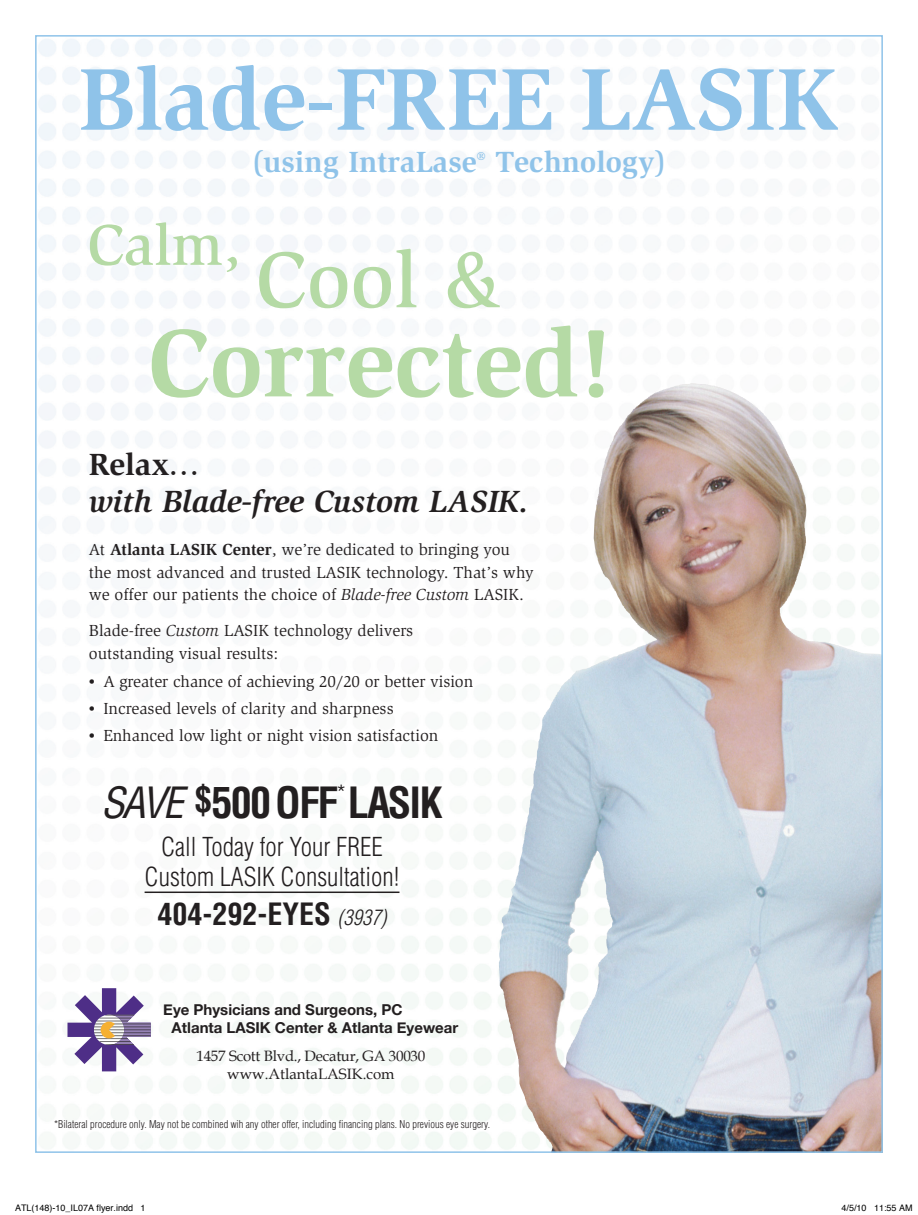
<style>
.page{position:relative;width:918px;height:1215px;background:#fff}
.page>*{position:absolute;margin:0;border:0;box-sizing:border-box;transform-origin:0 0}
.t1{font:700 98.55px "Slimbach";letter-spacing:-.005em;color:#b5daa5}
.t2{font:700 90px "Slimbach";color:#8fc3e9}
.t3{font:500 81.3px "Slimbach";color:#b5daa5}
.t4{font:500 59.1px "Slimbach";color:#b5daa5}
.t5{font:700 condensed 42px "Helvetica";letter-spacing:-.04em;color:#231f20}
.t6{font:italic 700 31.5px/37.8px "Slimbach";color:#231f20}
.t7{font:700 30px "Slimbach";color:#8fc3e9}
.t8{font:700 condensed 30px "Helvetica";color:#231f20}
.t9{font:300 condensed 25.5px/30px "Helvetica";color:#231f20;text-align:center}
.t10{font:16.5px/22.5px "Slimbach";color:#231f20}
.t11{font:700 15px/18px "Helvetica Neue";color:#231f20}
.t12{font:15px/18px "Book Antiqua";letter-spacing:-.02em;color:#231f20;text-align:center}
.t13{font:300 condensed 10.5px "Helvetica";color:#231f20}
.t14{font:9px "Helvetica";color:#000}
.s1{font-style:normal}
.s2{font-weight:700}
.s3{font-style:italic}
.s4{font-size:12.3px}
.s5{font-weight:400;font-style:italic}
.s6{font-size:35.1px}
.s7{font-weight:300;font-style:italic;font-size:21px}
</style>
<div class="page">
<img style="left:38px;top:39px;width:842px;height:1111px">
<img style="left:594px;top:384px;width:96px;height:204px">
<hr style="left:145px;top:892px;width:254px;height:1px;background:#231f20">
<svg style="left:68px;top:988px;width:83px;height:83px"></svg>
<h2 class="t2" style="left:78px;top:46px;width:763px">Blade-FREE LASIK</h2>
<h3 class="t7" style="left:251px;top:145px;width:417px">(using IntraLase<sup>®</sup> Technology)</h3>
<h3 class="t4" style="left:87px;top:209px;width:155px">Calm,</h3>
<h3 class="t3" style="left:256px;top:231px;width:246px">Cool &amp;</h3>
<h1 class="t1" style="left:148px;top:305px;width:467px">Corrected!</h1>
<h3 class="t6" style="left:89px;top:445px;width:442px"><span class="s1">Relax</span>…<br>with Blade-free Custom LASIK.</h3>
<p class="t10" style="left:89px;top:538px;width:446px">At <span class="s2">Atlanta LASIK Center</span>, we’re dedicated to bringing you the most advanced and trusted LASIK technology. That’s why we offer our patients the choice of <span class="s3">Blade-free Custom</span> LASIK.</p>
<p class="t10" style="left:89px;top:619px;width:326px">Blade-free <span class="s3">Custom</span> LASIK technology delivers outstanding visual results:</p>
<p class="t10" style="left:89px;top:670px;width:386px"><span class="s4">•</span> A greater chance of achieving 20/20 or better vision</p>
<p class="t10" style="left:89px;top:697px;width:306px"><span class="s4">•</span> Increased levels of clarity and sharpness</p>
<p class="t10" style="left:89px;top:724px;width:351px"><span class="s4">•</span> Enhanced low light or night vision satisfaction</p>
<h3 class="t5" style="left:101px;top:776px;width:343px"><span class="s5">SAVE</span> <span class="s6">$</span>500 OFF<sup>*</sup>LASIK</h3>
<h3 class="t9" style="left:145px;top:831px;width:256px">Call Today for Your FREE<br>Custom LASIK Consultation!</h3>
<h3 class="t8" style="left:158px;top:895px;width:230px">404-292-EYES <span class="s7">(3937)</span></h3>
<p class="t11" style="left:172px;top:1000px;width:288px;text-indent:-8px">Eye Physicians and Surgeons, PC<br>Atlanta Las ik Center &amp; Atlanta Eyewear</p>
<p class="t12" style="left:196px;top:1046px;width:230px">1457 Scott Blvd., Decatur, GA 30030 www.AtlantaLASIK.com</p>
<p class="t13" style="left:54px;top:1117px;width:438px">*Bilateral procedure only. May not be combined wih any other offer, including financing plans. No previous eye surgery.</p>
<p class="t14" style="left:15px;top:1200px;width:132px">ATL(148)-10_IL07A flyer.indd 1</p>
<p class="t14" style="left:842px;top:1200px;width:73px">4/5/10 11:55 AM</p>
</div>
